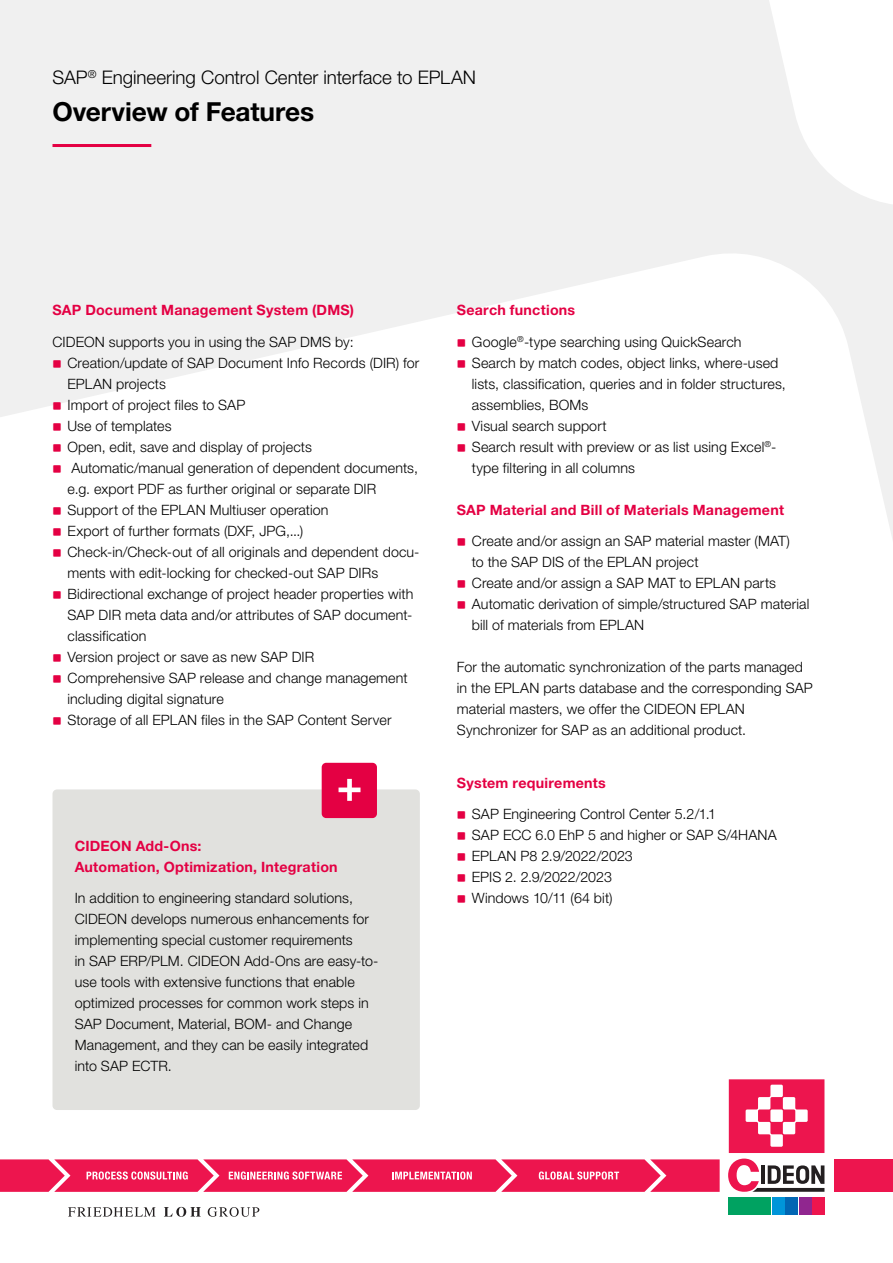
<style>
.page{position:relative;width:893px;height:1263px;background:#fff}
.page>*{position:absolute;margin:0;border:0;box-sizing:border-box;transform-origin:0 0}
.t1{font:700 26.25px "Helvetica Neue LT Pro";letter-spacing:-.005em;color:#000}
.t2{font:300 18.75px "Helvetica Neue LT Pro";letter-spacing:-.005em;color:#000}
.t3{font:300 14.25px/21px "Helvetica Neue LT Pro";letter-spacing:.01em;color:#000}
.t4{font:700 14.25px/21px "Helvetica Neue LT Pro";letter-spacing:.015em;color:#e40043}
</style>
<div class="page">
<svg style="left:0;top:0;width:893px;height:539px;fill:#f0f0f0"></svg>
<svg style="left:68px;top:1207px;width:191px;height:10px"></svg>
<div style="left:834px;top:1159px;width:59px;height:33px;background:#ed154e"></div>
<svg style="left:728px;top:1079px;width:97px;height:136px"></svg>
<div style="left:729px;top:1197px;width:42px;height:17px;background:#00a261"></div>
<div style="left:772px;top:1197px;width:12px;height:17px;background:#0095d9"></div>
<div style="left:786px;top:1197px;width:12px;height:17px;background:#0166b3"></div>
<div style="left:799px;top:1197px;width:12px;height:17px;background:#90268f"></div>
<div style="left:812px;top:1197px;width:12px;height:17px;background:#ed154e"></div>
<svg style="left:728px;top:1079px;width:96px;height:113px"></svg>
<svg style="left:0;top:1159px;width:720px;height:33px;background:#ef3062"></svg>
<hr style="left:52px;top:144px;width:99px;height:3px;background:#e40043">
<div style="left:52px;top:789px;width:368px;height:321px;background:#e1e1de;border-radius:4px"></div>
<div style="left:322px;top:763px;width:55px;height:55px;background:#e40043;border-radius:4px"></div>
<svg style="left:339px;top:779px;width:21px;height:22px"></svg>
<svg style="left:53px;top:360px;width:8px;height:7px"></svg>
<svg style="left:53px;top:402px;width:8px;height:7px"></svg>
<svg style="left:53px;top:423px;width:8px;height:7px"></svg>
<svg style="left:53px;top:444px;width:8px;height:7px"></svg>
<svg style="left:53px;top:465px;width:8px;height:7px"></svg>
<svg style="left:53px;top:507px;width:8px;height:7px"></svg>
<svg style="left:53px;top:528px;width:8px;height:7px"></svg>
<svg style="left:458px;top:339px;width:7px;height:7px"></svg>
<svg style="left:458px;top:360px;width:7px;height:7px"></svg>
<svg style="left:458px;top:423px;width:7px;height:7px"></svg>
<svg style="left:458px;top:444px;width:7px;height:7px"></svg>
<h2 class="t2" style="left:52px;top:66px;width:425px">SAP<sup>®</sup> Engineering Control Center interface to EPLAN</h2>
<h1 class="t1" style="left:52px;top:95px;width:263px">Overview of Features</h1>
<p class="t4" style="left:52px;top:299px;width:303px">SAP Document Management System (DMS)</p>
<p class="t3" style="left:68px;top:331px;width:354px;text-indent:-15px">CIDEON supports you in using the SAP DMS by:<br>Creation/update of SAP Document Info Records (DIR) for EPLAN projects<br>Import of project files to SAP<br>Use of templates<br>Open, edit, save and display of projects Automatic/manual generation of dependent documents, e.g. export PDF as further original or separate DIR Support of the EPLAN Multiuser operation<br>Export of further formats (DXF, JPG,...)<br>Check-in/Check-out of all originals and dependent docu&shy;ments with edit-locking for checked-out SAP DIRs Bidirectional exchange of project header properties with SAP DIR meta data and/or attributes of SAP document&shy;classification<br>Version project or save as new SAP DIR<br>Comprehensive SAP release and change management including digital signature<br>Storage of all EPLAN files in the SAP Content Server</p>
<p class="t4" style="left:75px;top:835px;width:264px">CIDEON Add-Ons:<br>Automation, Optimization, Integration</p>
<p class="t3" style="left:75px;top:887px;width:305px">In addition to engineering standard solutions, CIDEON develops numerous enhancements for implementing special customer requirements<br>in SAP ERP/PLM. CIDEON Add-Ons are easy-to&shy;use tools with extensive functions that enable optimized processes for common work steps in SAP Document, Material, BOM- and Change Management, and they can be easily integrated into SAP ECTR.</p>
<p class="t4" style="left:457px;top:299px;width:120px">Search functions</p>
<p class="t3" style="left:472px;top:331px;width:315px">Google<sup>®</sup>-type searching using QuickSearch Search by match codes, object links, where-used lists, classification, queries and in folder structures, assemblies, BOMs<br>Visual search support<br>Search result with preview or as list using Excel<sup>®</sup>- type filtering in all columns</p>
<p class="t4" style="left:457px;top:499px;width:329px">SAP Material and Bill of Materials Management</p>
<p class="t3" style="left:472px;top:530px;width:339px">Create and/or assign an SAP material master (MAT)<br>to the SAP DIS of the EPLAN project<br>Create and/or assign a SAP MAT to EPLAN parts Automatic derivation of simple/structured SAP material bill of materials from EPLAN</p>
<p class="t3" style="left:457px;top:656px;width:357px">For the automatic synchronization of the parts managed in the EPLAN parts database and the corresponding SAP material masters, we offer the CIDEON EPLAN Synchronizer for SAP as an additional product.</p>
<p class="t4" style="left:457px;top:772px;width:151px">System requirements</p>
<p class="t3" style="left:472px;top:803px;width:306px">SAP Engineering Control Center 5.2/1.1<br>SAP ECC 6.0 EhP 5 and higher or SAP S/4HANA<br>EPLAN P8 2.9/2022/2023<br>EPIS 2. 2.9/2022/2023<br>Windows 10/11 (64 bit)</p>
</div>
